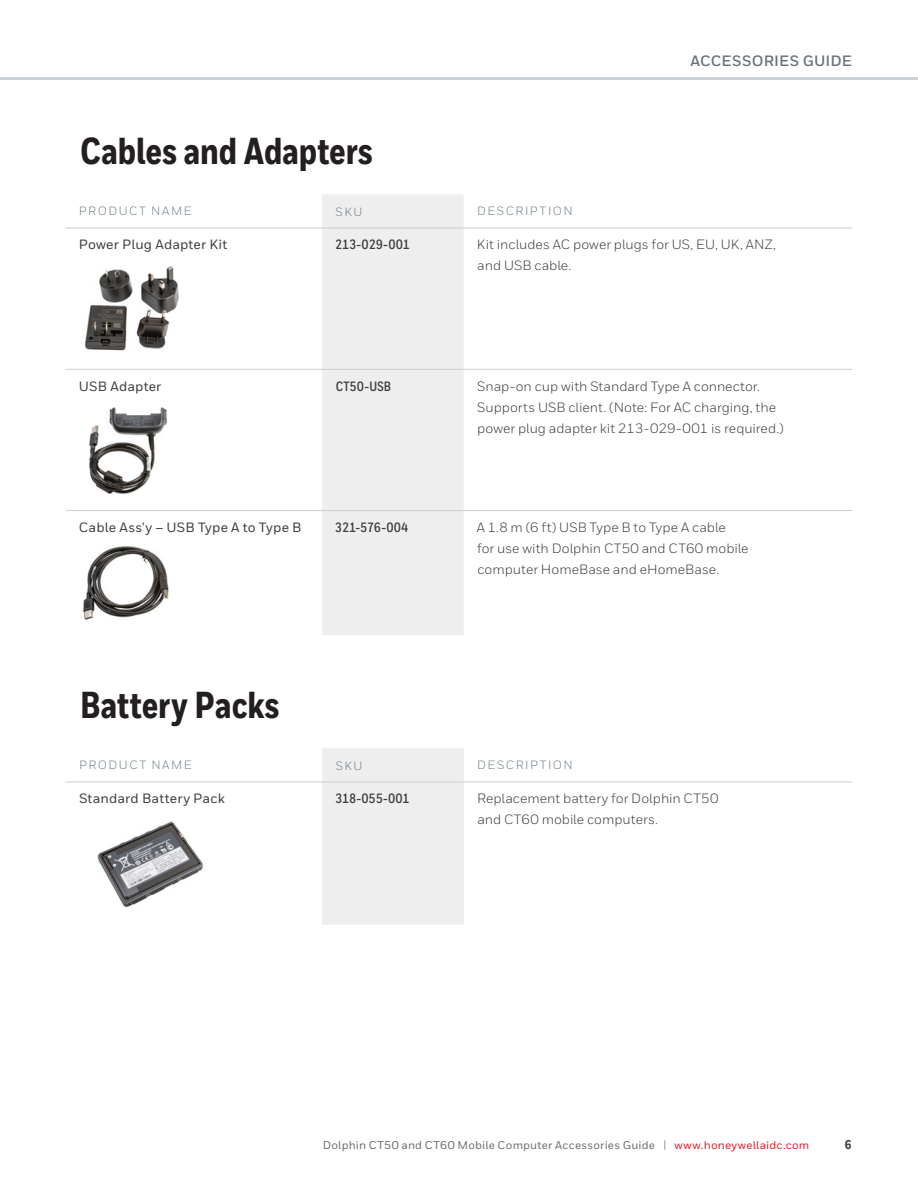
<style>
.page{position:relative;width:918px;height:1188px;background:#fff}
.page>*{position:absolute;margin:0;border:0;box-sizing:border-box;transform-origin:0 0}
.Heading_1{font:800 37.5px "Honeywell Cond";letter-spacing:-.005em;color:#231f20}
.t1{font:700 15px "Honeywell Sans";letter-spacing:.01em;color:#687379}
.Body__9_14_pt{font:13.5px/21px "Honeywell Sans";color:#3e3e3f}
.Body__9_14_pt-2{font:500 13.5px "Honeywell Sans";letter-spacing:.01em;color:#3e3e3f}
.Body__9_14_pt-3{font:700 13.5px "Honeywell Cond";letter-spacing:-.005em;color:#3e3e3f}
.Table__SKU_Number{font:700 13.5px "Honeywell Cond";letter-spacing:-.015em;color:#3e3e3f}
.t2{font:800 12.75px "Honeywell Cond";color:#3e3e3f}
.Table__Header{font:12px "Honeywell Sans";letter-spacing:.125em;color:#748086}
.t3{font:500 11.25px "Honeywell Sans";letter-spacing:.02em;color:#6c6d70}
.s1{font-size:11.4px;color:#939598}
.s2{color:#dc1f2e}
</style>
<div class="page">
<hr style="left:0;top:77px;width:918px;height:3px;background:#cbd1d5">
<div style="left:322px;top:748px;width:142px;height:177px;background:#eeeeef"></div>
<hr style="left:322px;top:782px;width:142px;height:1px;background:#cbccce">
<hr style="left:66px;top:782px;width:256px;height:1px;background:#cbccce">
<hr style="left:464px;top:782px;width:388px;height:1px;background:#cbccce">
<img style="left:97px;top:821px;width:107px;height:87px">
<div style="left:322px;top:194px;width:142px;height:441px;background:#eeeeef"></div>
<hr style="left:65px;top:228px;width:257px;height:1px;background:#cbccce">
<hr style="left:322px;top:510px;width:142px;height:1px;background:#cbccce">
<hr style="left:464px;top:510px;width:388px;height:1px;background:#cbccce">
<hr style="left:65px;top:510px;width:257px;height:1px;background:#cbccce">
<hr style="left:322px;top:228px;width:142px;height:1px;background:#cbccce">
<hr style="left:464px;top:228px;width:388px;height:1px;background:#cbccce">
<hr style="left:464px;top:369px;width:388px;height:1px;background:#cbccce">
<hr style="left:65px;top:369px;width:257px;height:1px;background:#cbccce">
<hr style="left:322px;top:369px;width:142px;height:1px;background:#cbccce">
<img style="left:85px;top:266px;width:94px;height:85px">
<img style="left:89px;top:407px;width:79px;height:87px">
<img style="left:83px;top:546px;width:86px;height:74px">
<p class="t1" style="left:690px;top:52px;width:163px">ACCESSORIES GUIDE</p>
<p class="Heading_1" style="left:80px;top:128px;width:294px">Cables and Adapters</p>
<p class="Table__Header" style="left:79px;top:204px;width:114px">PRODUCT NAME</p>
<p class="Table__Header" style="left:336px;top:205px;width:28px">SKU</p>
<p class="Table__Header" style="left:477px;top:204px;width:97px">DESCRIPTION</p>
<p class="Body__9_14_pt-2" style="left:79px;top:237px;width:150px">Power Plug Adapter Kit</p>
<p class="Body__9_14_pt-3" style="left:335px;top:237px;width:76px">213-029-001</p>
<p class="Body__9_14_pt" style="left:477px;top:234px;width:300px">Kit includes AC power plugs for US, EU, UK, ANZ, and USB cable.</p>
<p class="Body__9_14_pt-2" style="left:79px;top:378px;width:84px">USB Adapter</p>
<p class="Body__9_14_pt-3" style="left:336px;top:378px;width:57px">CT50-USB</p>
<p class="Body__9_14_pt" style="left:477px;top:375px;width:308px">Snap-on cup with Standard Type A connector.<br>Supports USB client. (Note: For AC charging, the power plug adapter kit 213-029-001 is required.)</p>
<p class="Body__9_14_pt-2" style="left:79px;top:519px;width:224px">Cable Ass'y – USB Type A to Type B</p>
<p class="Body__9_14_pt-3" style="left:335px;top:519px;width:75px">321-576-004</p>
<p class="Body__9_14_pt" style="left:477px;top:517px;width:273px">A 1.8 m (6 ft) USB Type B to Type A cable<br>for use with Dolphin CT50 and CT60 mobile computer HomeBase and eHomeBase.</p>
<p class="Heading_1" style="left:80px;top:682px;width:201px">Battery Packs</p>
<p class="Table__Header" style="left:79px;top:758px;width:114px">PRODUCT NAME</p>
<p class="Table__Header" style="left:336px;top:758px;width:28px">SKU</p>
<p class="Table__Header" style="left:477px;top:758px;width:97px">DESCRIPTION</p>
<p class="Body__9_14_pt-2" style="left:79px;top:790px;width:147px">Standard Battery Pack</p>
<p class="Table__SKU_Number" style="left:335px;top:790px;width:76px">318-055-001</p>
<p class="Body__9_14_pt" style="left:477px;top:788px;width:243px">Replacement battery for Dolphin CT50 and CT60 mobile computers.</p>
<p class="t3" style="left:323px;top:1138px;width:488px">Dolphin CT50 and CT60 Mobile Computer Accessories Guide <span class="s1">|</span> <span class="s2">www.honeywellaidc.com</span></p>
<p class="t2" style="left:845px;top:1137px;width:8px">6</p>
</div>
